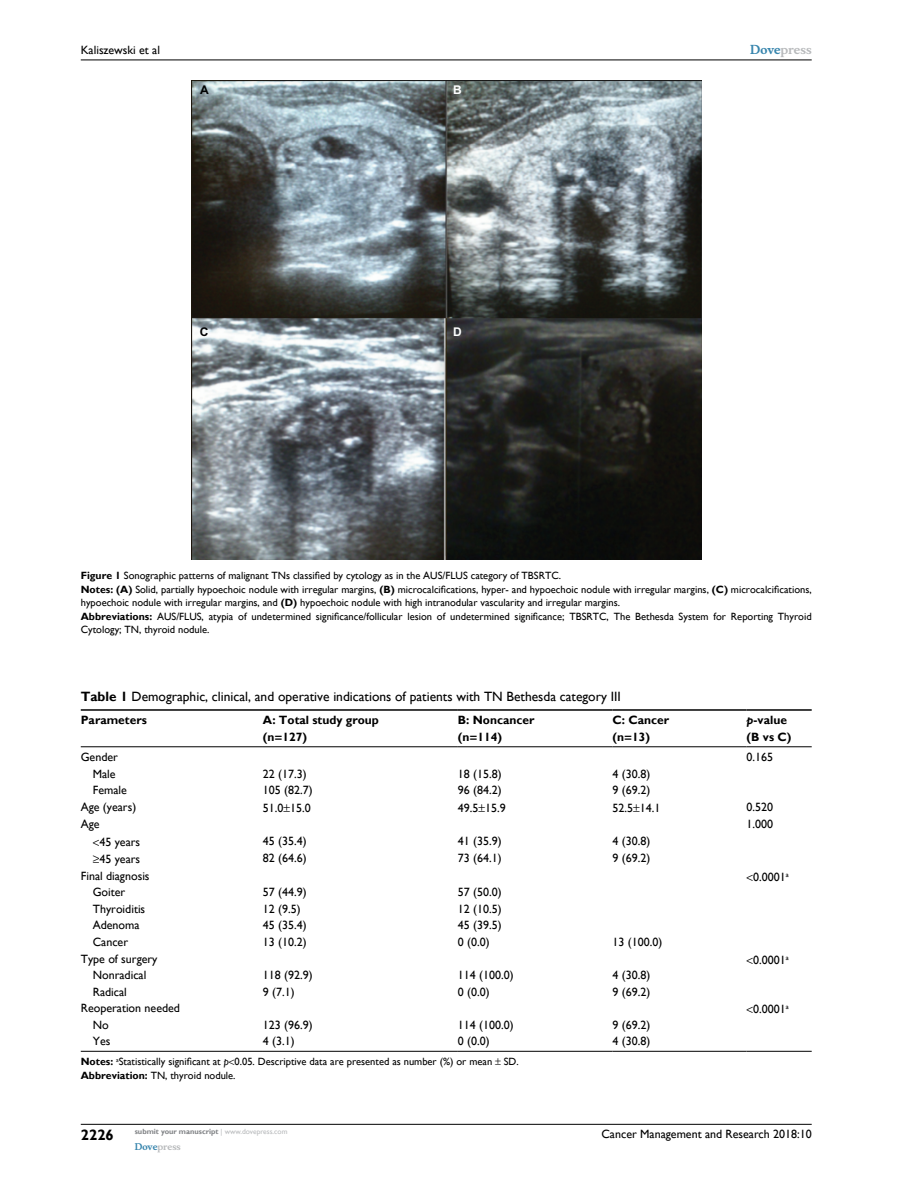
<style>
.page{position:relative;width:918px;height:1188px;background:#fff}
.page>*{position:absolute;margin:0;border:0;box-sizing:border-box;transform-origin:0 0}
.t1{font:700 15px "Gill Sans";color:#000}
.t2{font:13.5px "Gill Sans";color:#000}
.t3{font:12px "Gill Sans";color:#000}
.t4{font:700 12px/16.5px "Gill Sans";color:#000}
.t5{font:700 12px "Musee";color:#b8babc}
.t6{font:700 12px "Arial";color:#000}
.t7{font:700 12px "Arial";color:#fff}
.t8{font:10.5px/13.5px "Gill Sans";color:#000}
.t9{font:700 9px "Musee";color:#b8babc}
.t10{font:700 7.5px "Gill Sans";color:#808285}
.s1{color:#3785ad}
.s2{font-weight:700}
.s3{font-style:italic}
.s4{font-weight:400;color:#b8babc}
</style>
<div class="page">
<hr style="left:81px;top:1124px;width:731px;height:1px;background:#000">
<hr style="left:81px;top:60px;width:731px;height:1px;background:#000">
<img style="left:191px;top:81px;width:510px;height:479px">
<hr style="left:81px;top:709px;width:182px;height:2px;background:#000">
<hr style="left:263px;top:709px;width:195px;height:2px;background:#000">
<hr style="left:458px;top:709px;width:155px;height:2px;background:#000">
<hr style="left:613px;top:709px;width:134px;height:2px;background:#000">
<hr style="left:747px;top:709px;width:65px;height:2px;background:#000">
<hr style="left:81px;top:746px;width:182px;height:1px;background:#000">
<hr style="left:263px;top:746px;width:195px;height:1px;background:#000">
<hr style="left:458px;top:746px;width:155px;height:1px;background:#000">
<hr style="left:613px;top:746px;width:134px;height:1px;background:#000">
<hr style="left:747px;top:746px;width:65px;height:1px;background:#000">
<hr style="left:81px;top:1051px;width:182px;height:1px;background:#000">
<hr style="left:263px;top:1051px;width:195px;height:1px;background:#000">
<hr style="left:458px;top:1051px;width:155px;height:1px;background:#000">
<hr style="left:613px;top:1051px;width:134px;height:1px;background:#000">
<hr style="left:747px;top:1051px;width:65px;height:1px;background:#000">
<p class="t3" style="left:81px;top:43px;width:81px">Kaliszewski et al</p>
<p class="t6" style="left:200px;top:82px;width:10px">A</p>
<p class="t7" style="left:453px;top:82px;width:10px">B</p>
<p class="t6" style="left:200px;top:324px;width:10px">C</p>
<p class="t7" style="left:453px;top:324px;width:10px">D</p>
<p class="t5" style="left:750px;top:43px;width:63px"><span class="s1">Dove</span>press</p>
<p class="t8" style="left:81px;top:569px;width:732px"><span class="s2">Figure 1</span> Sonographic patterns of malignant TNs classified by cytology as in the AUS/FLUS category of TBSRTC.<br><span class="s2">Notes: (A)</span> Solid, partially hypoechoic nodule with irregular margins, <span class="s2">(B)</span> microcalcifications, hyper- and hypoechoic nodule with irregular margins, <span class="s2">(C)</span> microcalcifications, hypoechoic nodule with irregular margins, and <span class="s2">(D)</span> hypoechoic nodule with high intranodular vascularity and irregular margins.<br><span class="s2">Abbreviations:</span> AUS/FLUS, atypia of undetermined significance/follicular lesion of undetermined significance; TBSRTC, The Bethesda System for Reporting Thyroid Cytology; TN, thyroid nodule.</p>
<p class="t2" style="left:81px;top:689px;width:542px"><span class="s2">Table 1</span> Demographic, clinical, and operative indications of patients with TN Bethesda category III</p>
<p class="t4" style="left:81px;top:712px;width:68px">Parameters</p>
<p class="t4" style="left:263px;top:712px;width:117px">A: Total study group (n 127)</p>
<p class="t4" style="left:458px;top:712px;width:78px">B: Noncancer (n 114)</p>
<p class="t4" style="left:613px;top:712px;width:58px">C: Cancer (n 13)</p>
<p class="t4" style="left:747px;top:712px;width:46px"><span class="s3">p</span>-value (B vs C)</p>
<p class="t3" style="left:81px;top:750px;width:39px">Gender</p>
<p class="t3" style="left:747px;top:750px;width:28px">0.165</p>
<p class="t3" style="left:93px;top:767px;width:24px">Male</p>
<p class="t3" style="left:263px;top:767px;width:45px">22 (17.3)</p>
<p class="t3" style="left:458px;top:767px;width:45px">18 (15.8)</p>
<p class="t3" style="left:613px;top:767px;width:39px">4 (30.8)</p>
<p class="t3" style="left:93px;top:783px;width:36px">Female</p>
<p class="t3" style="left:263px;top:783px;width:51px">105 (82.7)</p>
<p class="t3" style="left:458px;top:783px;width:45px">96 (84.2)</p>
<p class="t3" style="left:613px;top:783px;width:39px">9 (69.2)</p>
<p class="t3" style="left:81px;top:800px;width:57px">Age (years)</p>
<p class="t3" style="left:263px;top:801px;width:49px">51.0 15.0</p>
<p class="t3" style="left:458px;top:801px;width:49px">49.5 15.9</p>
<p class="t3" style="left:613px;top:801px;width:49px">52.5 14.1</p>
<p class="t3" style="left:747px;top:800px;width:28px">0.520</p>
<p class="t3" style="left:81px;top:817px;width:20px">Age</p>
<p class="t3" style="left:747px;top:817px;width:28px">1.000</p>
<p class="t3" style="left:99px;top:835px;width:42px">45 years</p>
<p class="t3" style="left:263px;top:834px;width:45px">45 (35.4)</p>
<p class="t3" style="left:458px;top:834px;width:45px">41 (35.9)</p>
<p class="t3" style="left:613px;top:834px;width:39px">4 (30.8)</p>
<p class="t3" style="left:93px;top:852px;width:49px">≥45 years</p>
<p class="t3" style="left:263px;top:851px;width:45px">82 (64.6)</p>
<p class="t3" style="left:458px;top:851px;width:45px">73 (64.1)</p>
<p class="t3" style="left:613px;top:851px;width:39px">9 (69.2)</p>
<p class="t3" style="left:81px;top:869px;width:70px">Final diagnosis</p>
<p class="t3" style="left:753px;top:870px;width:37px">0.0001<sup>a</sup></p>
<p class="t3" style="left:93px;top:885px;width:34px">Goiter</p>
<p class="t3" style="left:263px;top:885px;width:45px">57 (44.9)</p>
<p class="t3" style="left:458px;top:885px;width:45px">57 (50.0)</p>
<p class="t3" style="left:93px;top:902px;width:54px">Thyroiditis</p>
<p class="t3" style="left:263px;top:902px;width:39px">12 (9.5)</p>
<p class="t3" style="left:458px;top:902px;width:45px">12 (10.5)</p>
<p class="t3" style="left:93px;top:918px;width:48px">Adenoma</p>
<p class="t3" style="left:263px;top:918px;width:45px">45 (35.4)</p>
<p class="t3" style="left:458px;top:918px;width:45px">45 (39.5)</p>
<p class="t3" style="left:93px;top:935px;width:37px">Cancer</p>
<p class="t3" style="left:263px;top:935px;width:45px">13 (10.2)</p>
<p class="t3" style="left:458px;top:935px;width:33px">0 (0.0)</p>
<p class="t3" style="left:613px;top:935px;width:51px">13 (100.0)</p>
<p class="t3" style="left:81px;top:952px;width:78px">Type of surgery</p>
<p class="t3" style="left:753px;top:953px;width:37px">0.0001<sup>a</sup></p>
<p class="t3" style="left:93px;top:968px;width:55px">Nonradical</p>
<p class="t3" style="left:263px;top:968px;width:51px">118 (92.9)</p>
<p class="t3" style="left:458px;top:968px;width:57px">114 (100.0)</p>
<p class="t3" style="left:613px;top:968px;width:39px">4 (30.8)</p>
<p class="t3" style="left:93px;top:985px;width:36px">Radical</p>
<p class="t3" style="left:263px;top:985px;width:33px">9 (7.1)</p>
<p class="t3" style="left:458px;top:985px;width:33px">0 (0.0)</p>
<p class="t3" style="left:613px;top:985px;width:39px">9 (69.2)</p>
<p class="t3" style="left:81px;top:1001px;width:101px">Reoperation needed</p>
<p class="t3" style="left:753px;top:1002px;width:37px">0.0001<sup>a</sup></p>
<p class="t3" style="left:93px;top:1018px;width:17px">No</p>
<p class="t3" style="left:263px;top:1018px;width:51px">123 (96.9)</p>
<p class="t3" style="left:458px;top:1018px;width:57px">114 (100.0)</p>
<p class="t3" style="left:613px;top:1018px;width:39px">9 (69.2)</p>
<p class="t3" style="left:93px;top:1034px;width:19px">Yes</p>
<p class="t3" style="left:263px;top:1034px;width:33px">4 (3.1)</p>
<p class="t3" style="left:458px;top:1034px;width:33px">0 (0.0)</p>
<p class="t3" style="left:613px;top:1034px;width:39px">4 (30.8)</p>
<p class="t8" style="left:81px;top:1055px;width:440px"><span class="s2">Notes:</span> <sup>a</sup>Statistically significant at <span class="s3">p</span> 0.05. Descriptive data are presented as number (%) or mean SD.<br><span class="s2">Abbreviation:</span> TN, thyroid nodule.</p>
<h1 class="t1" style="left:81px;top:1126px;width:35px">2226</h1>
<p class="t10" style="left:135px;top:1127px;width:154px">submit your manuscript <span class="s4">| www.dovepress.com</span></p>
<p class="t9" style="left:135px;top:1141px;width:48px"><span class="s1">Dove</span>press</p>
<p class="t3" style="left:601px;top:1127px;width:212px">Cancer Management and Research 2018:10</p>
</div>
